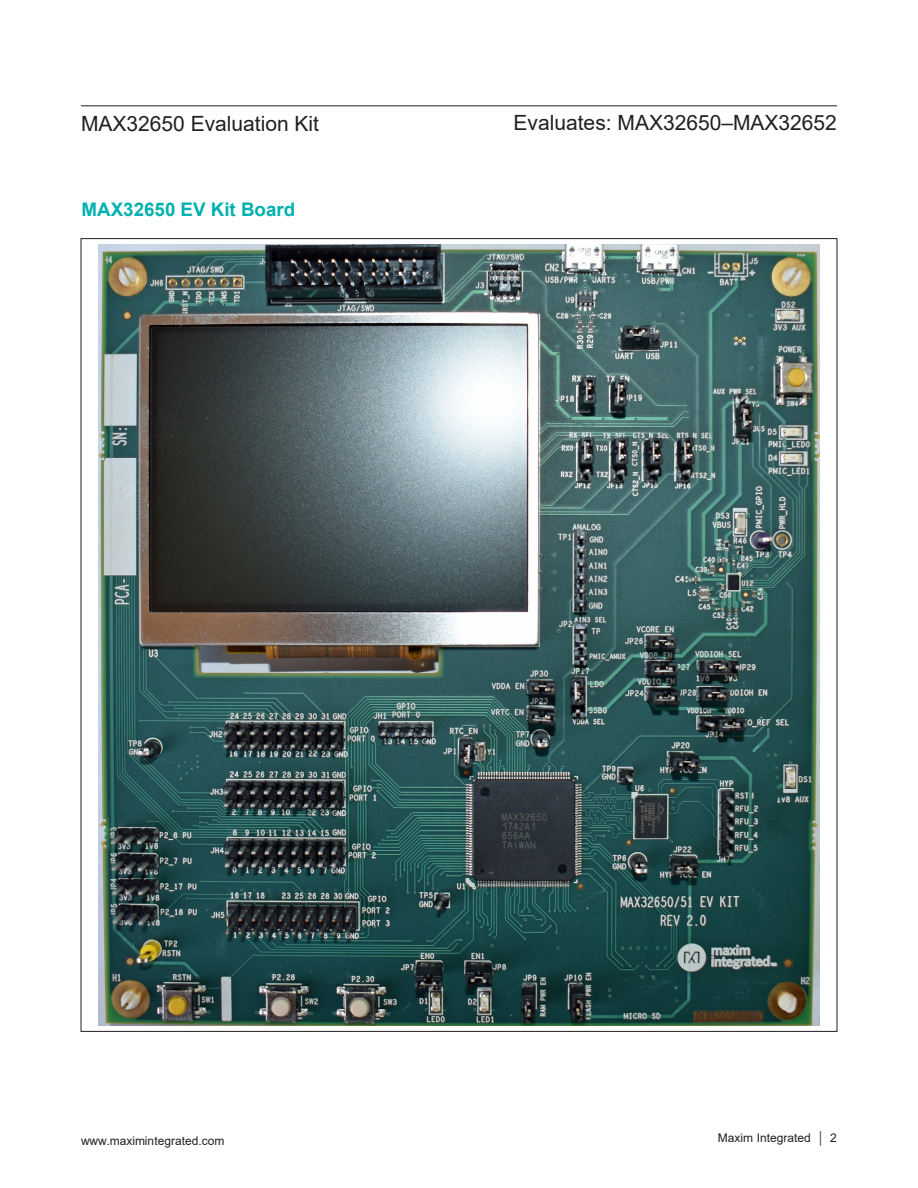
<style>
.page{position:relative;width:918px;height:1188px;background:#fff}
.page>*{position:absolute;margin:0;border:0;box-sizing:border-box;transform-origin:0 0}
.t1{font:21px "Arial";color:#231f20}
.t2{font:700 18.75px "Arial";color:#00b1b0}
.t3{font:12px "Arial";color:#231f20}
</style>
<div class="page">
<hr style="left:81px;top:105px;width:756px;height:1px;background:#231f20">
<img style="left:99px;top:244px;width:720px;height:782px">
<p class="t1" style="left:81px;top:115px;width:240px">MAX32650 Evaluation Kit</p>
<p class="t1" style="left:514px;top:114px;width:325px">Evaluates: MAX32650–MAX32652</p>
<p class="t2" style="left:82px;top:196px;width:215px">MAX32650 EV Kit Board</p>
<p class="t3" style="left:81px;top:1136px;width:145px">www.maximintegrated.com</p>
<p class="t3" style="left:718px;top:1133px;width:121px">Maxim Integrated │ 2</p>
</div>
